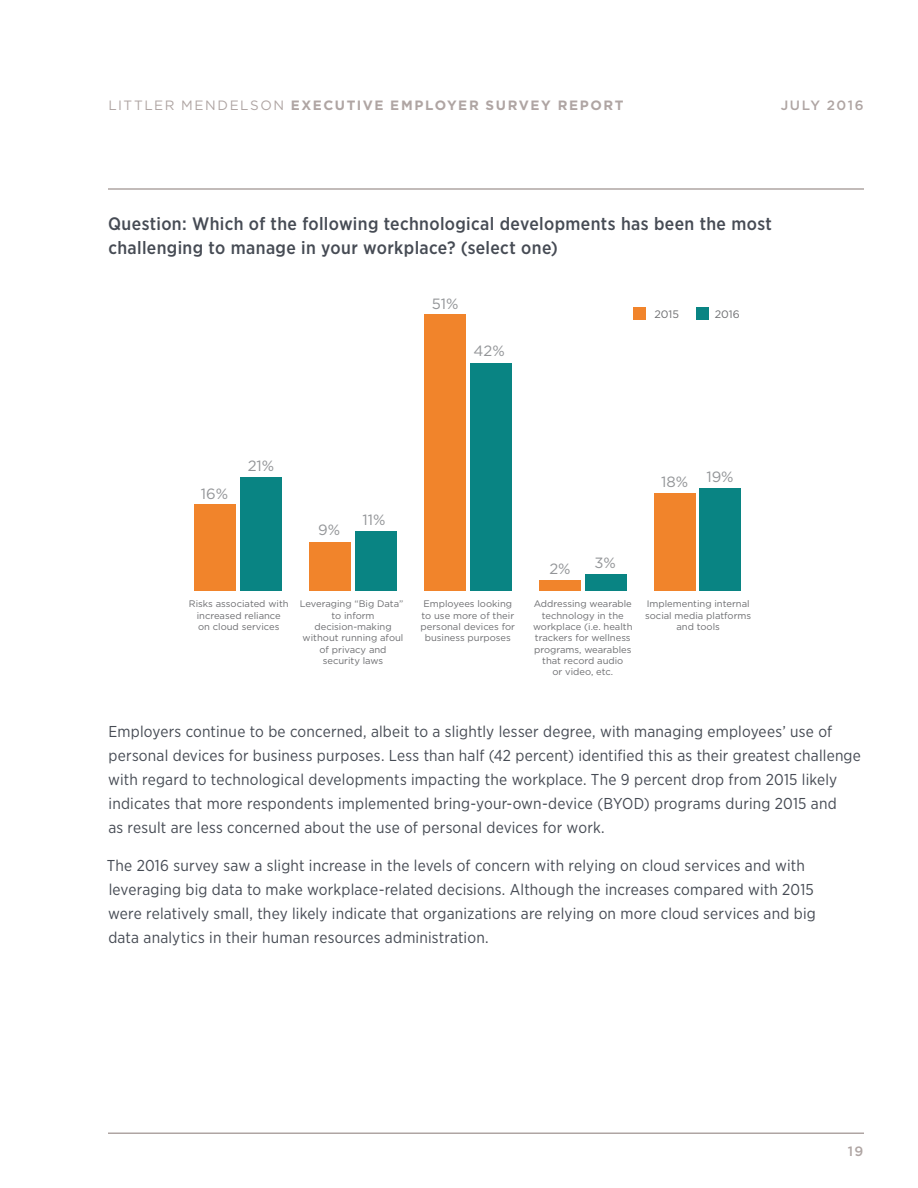
<style>
.page{position:relative;width:918px;height:1188px;background:#fff}
.page>*{position:absolute;margin:0;border:0;box-sizing:border-box;transform-origin:0 0}
.Q{font:500 18px/24px "Gotham Narrow";letter-spacing:.02em;color:#464b54}
.body{font:15.75px/24px "Gotham Narrow";letter-spacing:.01em;color:#464b54}
.t1{font:14.85px "Gotham";color:#939598}
.t2{font:700 13.5px "Gotham";letter-spacing:.115em;color:#afa5a3}
.t3{font:500 13.5px "Gotham";letter-spacing:.12em;color:#afa5a3}
.t4{font:10.8px "Gotham";color:#6c6d70}
.t5{font:9.45px/11.4px "Gotham";color:#6c6d70;text-align:center}
.s1{font-weight:400}
</style>
<div class="page">
<hr style="left:108px;top:1132px;width:756px;height:2px;background:#afa5a3">
<hr style="left:108px;top:188px;width:756px;height:2px;background:#afa5a3">
<div style="left:240px;top:477px;width:42px;height:114px;background:#098483"></div>
<div style="left:355px;top:531px;width:42px;height:60px;background:#098483"></div>
<div style="left:470px;top:363px;width:41px;height:228px;background:#098483"></div>
<div style="left:585px;top:574px;width:41px;height:17px;background:#098483"></div>
<div style="left:700px;top:488px;width:41px;height:103px;background:#098483"></div>
<div style="left:195px;top:504px;width:41px;height:87px;background:#f1842b"></div>
<div style="left:309px;top:542px;width:42px;height:49px;background:#f1842b"></div>
<div style="left:424px;top:315px;width:42px;height:276px;background:#f1842b"></div>
<div style="left:539px;top:580px;width:41px;height:11px;background:#f1842b"></div>
<div style="left:654px;top:493px;width:41px;height:98px;background:#f1842b"></div>
<div style="left:696px;top:307px;width:12px;height:12px;background:#098483"></div>
<div style="left:633px;top:307px;width:12px;height:12px;background:#f1842b"></div>
<p class="t2" style="left:108px;top:96px;width:517px"><span class="s1">LITTLER MENDELSON</span> EXECUTIVE EMPLOYER SURVEY REPORT</p>
<p class="t3" style="left:781px;top:96px;width:84px">JULY 2016</p>
<p class="Q" style="left:108px;top:212px;width:665px">Question: Which of the following technological developments has been the most challenging to manage in your workplace? (select one)</p>
<p class="t1" style="left:432px;top:295px;width:28px">51%</p>
<p class="t1" style="left:474px;top:341px;width:33px">42%</p>
<p class="t4" style="left:654px;top:307px;width:26px">2015</p>
<p class="t4" style="left:715px;top:307px;width:26px">2016</p>
<p class="t1" style="left:201px;top:485px;width:29px">16%</p>
<p class="t1" style="left:248px;top:456px;width:28px">21%</p>
<p class="t1" style="left:318px;top:520px;width:23px">9%</p>
<p class="t1" style="left:362px;top:511px;width:25px">11%</p>
<p class="t1" style="left:549px;top:559px;width:23px">2%</p>
<p class="t1" style="left:594px;top:554px;width:23px">3%</p>
<p class="t5" style="left:189px;top:598px;width:101px">Risks associated with increased reliance<br>on cloud services</p>
<p class="t5" style="left:300px;top:598px;width:105px">Leveraging “Big Data” to inform decision-making without running afoul of privacy and security laws</p>
<p class="t5" style="left:421px;top:598px;width:96px">Employees looking to use more of their personal devices for business purposes</p>
<p class="t5" style="left:533px;top:598px;width:101px">Addressing wearable technology in the workplace (i.e. health trackers for wellness programs, wearables that record audio<br>or video, etc.</p>
<p class="t1" style="left:661px;top:470px;width:74px">18% 19%</p>
<p class="t5" style="left:645px;top:598px;width:108px">Implementing internal social media platforms and tools</p>
<p class="body" style="left:108px;top:720px;width:754px">Employers continue to be concerned, albeit to a slightly lesser degree, with managing employees’ use of personal devices for business purposes. Less than half (42 percent) identified this as their greatest challenge with regard to technological developments impacting the workplace. The 9 percent drop from 2015 likely indicates that more respondents implemented bring-your-own-device (BYOD) programs during 2015 and<br>as result are less concerned about the use of personal devices for work.</p>
<p class="body" style="left:107px;top:853px;width:711px">The 2016 survey saw a slight increase in the levels of concern with relying on cloud services and with leveraging big data to make workplace-related decisions. Although the increases compared with 2015 were relatively small, they likely indicate that organizations are relying on more cloud services and big data analytics in their human resources administration.</p>
<p class="t3" style="left:848px;top:1142px;width:17px">19</p>
</div>
